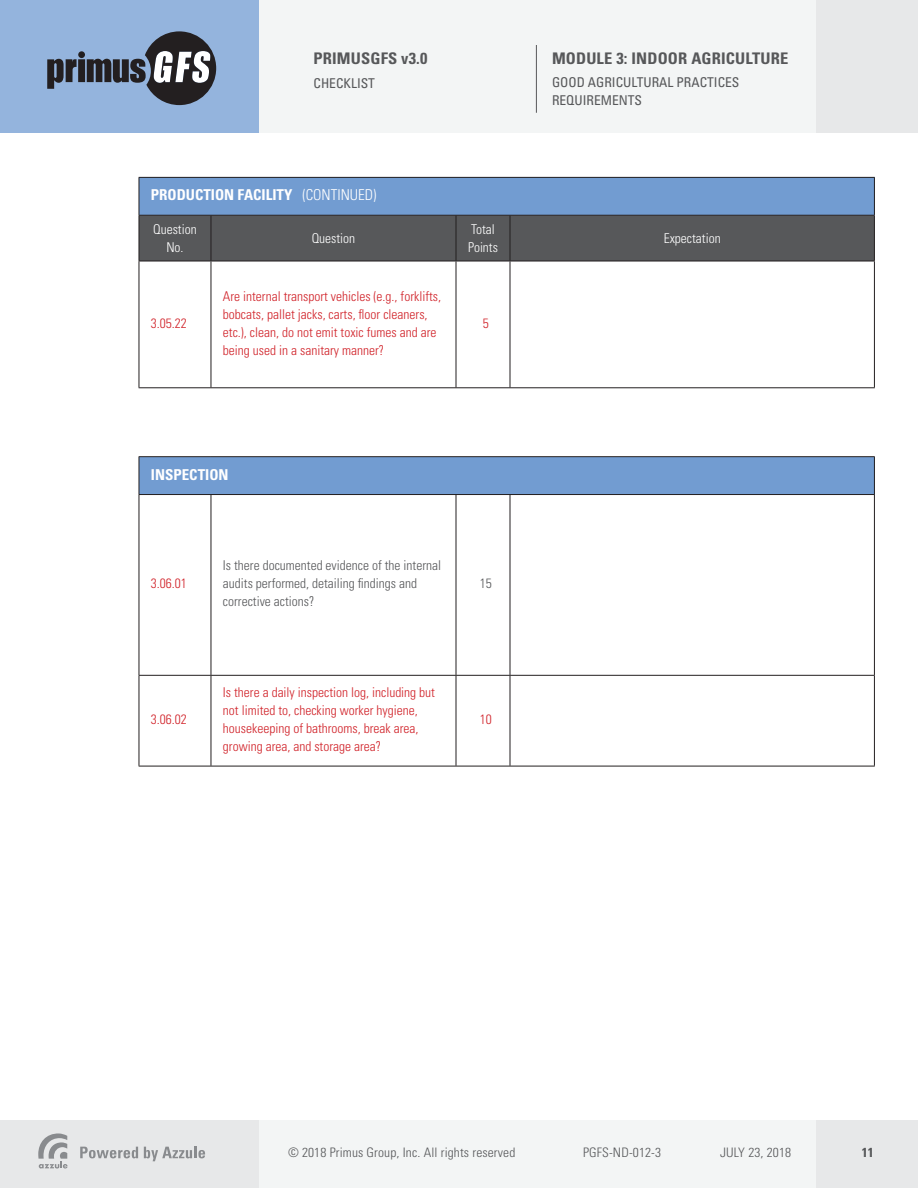
<style>
.page{position:relative;width:918px;height:1188px;background:#fff}
.page>*{position:absolute;margin:0;border:0;box-sizing:border-box;transform-origin:0 0}
.t1{font:700 condensed 16.05px "Univers LT Std";letter-spacing:.01em;color:#57585a}
.t2{font:700 condensed 15px "Univers LT Std";color:#fff}
.t3{font:300 condensed 13.5px/18px "Univers LT Std";color:#d1232a}
.t4{font:300 condensed 13.5px/18px "Univers LT Std";color:#57585a}
.t5{font:condensed 13.5px/18px "Univers LT Std";color:#57585a}
.t6{font:300 condensed 13.5px/18px "Univers LT Std";color:#fff;text-align:center}
.t7{font:300 condensed 13.05px "Univers LT Std";letter-spacing:.01em;color:#57585a}
.t8{font:700 condensed 13.05px "Univers LT Std";color:#57585a}
.s1{font-weight:300}
</style>
<div class="page">
<div style="left:0;top:0;width:918px;height:132px;background:#f3f5f5"></div>
<div style="left:816px;top:0;width:102px;height:132px;background:#e7e8e9"></div>
<div style="left:0;top:0;width:259px;height:133px;background:#94b4dd"></div>
<svg style="left:47px;top:59px;width:30px;height:30px"></svg>
<div style="left:78px;top:59px;width:7px;height:23px;background:#231f20"></div>
<div style="left:78px;top:51px;width:7px;height:7px;background:#231f20;border-radius:50%"></div>
<svg style="left:87px;top:31px;width:129px;height:74px"></svg>
<div style="left:0;top:1120px;width:918px;height:68px;background:#f3f5f5"></div>
<div style="left:816px;top:1120px;width:102px;height:68px;background:#e7e8e9"></div>
<div style="left:0;top:1120px;width:259px;height:68px;background:#e7e8e9"></div>
<svg style="left:80px;top:1147px;width:58px;height:11px"></svg>
<svg style="left:144px;top:1147px;width:61px;height:14px"></svg>
<svg style="left:38px;top:1133px;width:30px;height:35px"></svg>
<hr style="left:536px;top:45px;width:1px;height:68px;background:#57585a">
<div style="left:139px;top:457px;width:735px;height:38px;background:#729cd1"></div>
<hr style="left:139px;top:456px;width:72px;height:1px;background:#231f20">
<hr style="left:139px;top:457px;width:1px;height:37px;background:#231f20">
<hr style="left:211px;top:456px;width:245px;height:1px;background:#231f20">
<hr style="left:456px;top:456px;width:54px;height:1px;background:#231f20">
<hr style="left:510px;top:456px;width:365px;height:1px;background:#231f20">
<hr style="left:874px;top:457px;width:1px;height:37px;background:#231f20">
<hr style="left:139px;top:494px;width:72px;height:1px;background:#231f20">
<hr style="left:139px;top:495px;width:1px;height:180px;background:#231f20">
<hr style="left:211px;top:494px;width:245px;height:1px;background:#231f20">
<hr style="left:211px;top:495px;width:1px;height:180px;background:#231f20">
<hr style="left:456px;top:494px;width:54px;height:1px;background:#231f20">
<hr style="left:456px;top:495px;width:1px;height:180px;background:#231f20">
<hr style="left:510px;top:494px;width:365px;height:1px;background:#231f20">
<hr style="left:510px;top:495px;width:1px;height:180px;background:#231f20">
<hr style="left:874px;top:495px;width:1px;height:180px;background:#231f20">
<hr style="left:139px;top:675px;width:72px;height:1px;background:#231f20">
<hr style="left:139px;top:676px;width:1px;height:90px;background:#231f20">
<hr style="left:211px;top:675px;width:245px;height:1px;background:#231f20">
<hr style="left:211px;top:676px;width:1px;height:90px;background:#231f20">
<hr style="left:456px;top:675px;width:54px;height:1px;background:#231f20">
<hr style="left:456px;top:676px;width:1px;height:90px;background:#231f20">
<hr style="left:510px;top:675px;width:365px;height:1px;background:#231f20">
<hr style="left:510px;top:676px;width:1px;height:90px;background:#231f20">
<hr style="left:874px;top:676px;width:1px;height:90px;background:#231f20">
<hr style="left:139px;top:766px;width:72px;height:1px;background:#231f20">
<hr style="left:211px;top:766px;width:245px;height:1px;background:#231f20">
<hr style="left:456px;top:766px;width:54px;height:1px;background:#231f20">
<hr style="left:510px;top:766px;width:365px;height:1px;background:#231f20">
<div style="left:139px;top:177px;width:735px;height:38px;background:#729cd1"></div>
<div style="left:140px;top:216px;width:734px;height:45px;background:#57585a"></div>
<hr style="left:139px;top:177px;width:72px;height:1px;background:#231f20">
<hr style="left:139px;top:178px;width:1px;height:37px;background:#231f20">
<hr style="left:211px;top:177px;width:245px;height:1px;background:#231f20">
<hr style="left:456px;top:177px;width:54px;height:1px;background:#231f20">
<hr style="left:510px;top:177px;width:365px;height:1px;background:#231f20">
<hr style="left:874px;top:178px;width:1px;height:37px;background:#231f20">
<hr style="left:139px;top:215px;width:72px;height:1px;background:#231f20">
<hr style="left:139px;top:216px;width:1px;height:45px;background:#231f20">
<hr style="left:211px;top:215px;width:245px;height:1px;background:#231f20">
<hr style="left:211px;top:216px;width:1px;height:45px;background:#231f20">
<hr style="left:456px;top:215px;width:54px;height:1px;background:#231f20">
<hr style="left:456px;top:216px;width:1px;height:45px;background:#231f20">
<hr style="left:510px;top:215px;width:365px;height:1px;background:#231f20">
<hr style="left:510px;top:216px;width:1px;height:45px;background:#231f20">
<hr style="left:874px;top:216px;width:1px;height:45px;background:#231f20">
<hr style="left:139px;top:261px;width:72px;height:1px;background:#231f20">
<hr style="left:139px;top:261px;width:1px;height:126px;background:#231f20">
<hr style="left:211px;top:261px;width:245px;height:1px;background:#231f20">
<hr style="left:211px;top:261px;width:1px;height:126px;background:#231f20">
<hr style="left:456px;top:261px;width:54px;height:1px;background:#231f20">
<hr style="left:456px;top:261px;width:1px;height:126px;background:#231f20">
<hr style="left:510px;top:261px;width:365px;height:1px;background:#231f20">
<hr style="left:510px;top:261px;width:1px;height:126px;background:#231f20">
<hr style="left:874px;top:261px;width:1px;height:126px;background:#231f20">
<hr style="left:139px;top:387px;width:72px;height:1px;background:#231f20">
<hr style="left:211px;top:387px;width:245px;height:1px;background:#231f20">
<hr style="left:456px;top:387px;width:54px;height:1px;background:#231f20">
<hr style="left:510px;top:387px;width:365px;height:1px;background:#231f20">
<p class="t1" style="left:314px;top:49px;width:115px">PRIMUSGFS v3.0</p>
<p class="t5" style="left:314px;top:74px;width:63px">CHECKLIST</p>
<p class="t1" style="left:552px;top:49px;width:238px">MODULE 3: INDOOR AGRICULTURE</p>
<p class="t5" style="left:552px;top:73px;width:189px">GOOD AGRICULTURAL PRACTICES<br>REQUIREMENTS</p>
<p class="t2" style="left:151px;top:186px;width:227px">PRODUCTION FACILITY <span class="s1">(CONTINUED)</span></p>
<p class="t6" style="left:153px;top:220px;width:45px">Question<br>No.</p>
<p class="t6" style="left:312px;top:229px;width:45px">Question</p>
<p class="t6" style="left:468px;top:220px;width:31px;text-align:left">Total<br>Points</p>
<p class="t6" style="left:664px;top:229px;width:58px">Expectation</p>
<p class="t3" style="left:151px;top:314px;width:37px">3.05.22</p>
<p class="t3" style="left:223px;top:287px;width:220px">Are internal transport vehicles (e.g., forklifts, bobcats, pallet jacks, carts, floor cleaners, etc.), clean, do not emit toxic fumes and are being used in a sanitary manner?</p>
<p class="t3" style="left:483px;top:314px;width:7px">5</p>
<p class="t2" style="left:151px;top:465px;width:79px">INSPECTION</p>
<p class="t3" style="left:151px;top:575px;width:37px">3.06.01</p>
<p class="t3" style="left:151px;top:710px;width:37px">3.06.02</p>
<p class="t4" style="left:223px;top:557px;width:220px">Is there documented evidence of the internal audits performed, detailing findings and corrective actions?</p>
<p class="t3" style="left:223px;top:683px;width:214px">Is there a daily inspection log, including but not limited to, checking worker hygiene, housekeeping of bathrooms, break area, growing area, and storage area?</p>
<p class="t4" style="left:480px;top:575px;width:13px">15</p>
<p class="t3" style="left:480px;top:710px;width:13px">10</p>
<p class="t7" style="left:288px;top:1145px;width:229px">© 2018 Primus Group, Inc. All rights reserved</p>
<p class="t7" style="left:583px;top:1145px;width:80px">PGFS-ND-012-3</p>
<p class="t7" style="left:720px;top:1145px;width:73px">JULY 23, 2018</p>
<p class="t8" style="left:862px;top:1145px;width:14px">11</p>
</div>
